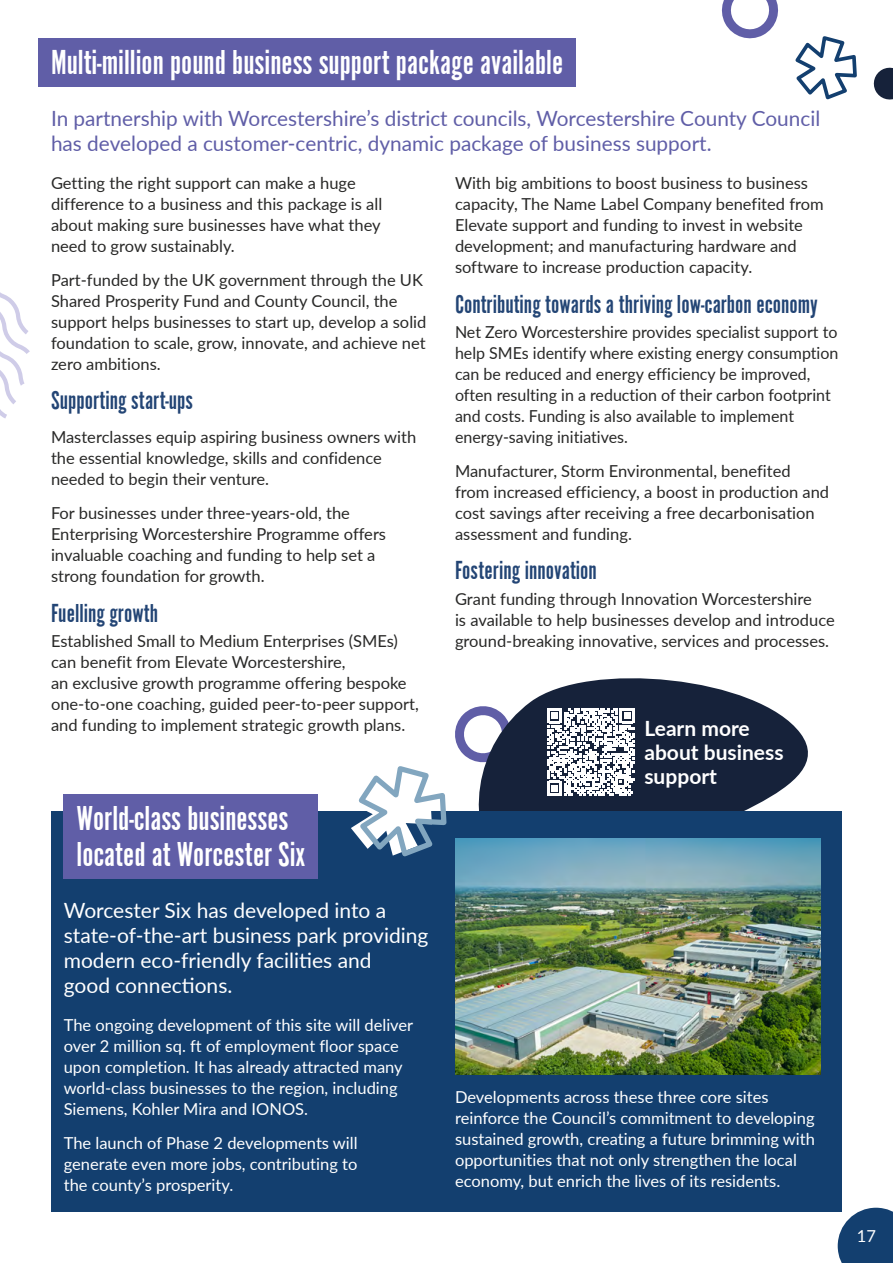
<style>
.page{position:relative;width:893px;height:1263px;background:#fff}
.page>*{position:absolute;margin:0;border:0;box-sizing:border-box;transform-origin:0 0}
.Article_Title_Violet__H3{font:36.15px "Alternate Got No 1 D";color:#fff}
.Article_Title_Violet__H3-2{font:36px/36px "Alternate Got No 1 D";color:#fff}
.Body_Header__H4__Dark_Blue{font:27px "Alternate Got No 1 D";color:#234575}
.Body_Text__p{font:27px "Alternate Got No 1 D";color:#234575}
.First_Paragraph_Larger_Text__p{font:21px/25.2px "Lato";color:#605ea7}
.First_Paragraph_Larger_Text__p-2{font:21px/25.2px "Lato";color:#fff}
.t1{font:700 21px/24px "Lato";color:#fff}
.Body_Text__p-2{font:16.5px/21px "Lato";color:#282827}
.Body_Text__p-3{font:16.5px/21px "Lato";color:#fff}
</style>
<div class="page">
<svg style="left:514px;top:678px;width:294px;height:133px;fill:#16223a"></svg>
<svg style="left:547px;top:708px;width:88px;height:88px"></svg>
<div style="left:38px;top:38px;width:538px;height:48px;background:#605ea7"></div>
<svg style="left:721px;top:0;width:58px;height:39px"></svg>
<svg style="left:873px;top:67px;width:20px;height:33px"></svg>
<div style="left:51px;top:811px;width:791px;height:401px;background:#133f6f"></div>
<div style="left:64px;top:794px;width:254px;height:84px;background:#605ea7"></div>
<img style="left:455px;top:838px;width:366px;height:236px">
<svg style="left:795px;top:36px;width:62px;height:64px"></svg>
<svg style="left:351px;top:706px;width:163px;height:155px"></svg>
<svg style="left:0;top:292px;width:30px;height:126px"></svg>
<svg style="left:838px;top:1208px;width:55px;height:55px;background:#2b537e"></svg>
<h3 class="Article_Title_Violet__H3" style="left:51px;top:44px;width:514px">Multi-million pound business support package available</h3>
<p class="First_Paragraph_Larger_Text__p" style="left:51px;top:104px;width:771px">In partnership with Worcestershire’s district councils, Worcestershire County Council has developed a customer-centric, dynamic package of business support.</p>
<p class="Body_Text__p-2" style="left:51px;top:172px;width:333px">Getting the right support can make a huge difference to a business and this package is all about making sure businesses have what they need to grow sustainably.</p>
<p class="Body_Text__p-2" style="left:51px;top:268px;width:377px">Part-funded by the UK government through the UK Shared Prosperity Fund and County Council, the support helps businesses to start up, develop a solid foundation to scale, grow, innovate, and achieve net zero ambitions.</p>
<p class="Body_Text__p" style="left:51px;top:387px;width:143px">Supporting start-ups</p>
<p class="Body_Text__p-2" style="left:51px;top:426px;width:367px">Masterclasses equip aspiring business owners with the essential knowledge, skills and confidence needed to begin their venture.</p>
<p class="Body_Text__p-2" style="left:51px;top:502px;width:337px">For businesses under three-years-old, the Enterprising Worcestershire Programme offers invaluable coaching and funding to help set a strong foundation for growth.</p>
<p class="Body_Header__H4__Dark_Blue" style="left:51px;top:599px;width:109px">Fuelling growth</p>
<p class="Body_Text__p-2" style="left:51px;top:630px;width:369px">Established Small to Medium Enterprises (SMEs) can benefit from Elevate Worcestershire,<br>an exclusive growth programme offering bespoke one-to-one coaching, guided peer-to-peer support, and funding to implement strategic growth plans.</p>
<p class="Body_Text__p-2" style="left:455px;top:172px;width:370px">With big ambitions to boost business to business capacity, The Name Label Company benefited from Elevate support and funding to invest in website development; and manufacturing hardware and software to increase production capacity.</p>
<p class="Body_Header__H4__Dark_Blue" style="left:455px;top:290px;width:364px">Contributing towards a thriving low-carbon economy</p>
<p class="Body_Text__p-2" style="left:455px;top:321px;width:385px">Net Zero Worcestershire provides specialist support to help SMEs identify where existing energy consumption can be reduced and energy efficiency be improved, often resulting in a reduction of their carbon footprint and costs. Funding is also available to implement energy-saving initiatives.</p>
<p class="Body_Text__p-2" style="left:455px;top:459px;width:376px">Manufacturer, Storm Environmental, benefited from increased efficiency, a boost in production and cost savings after receiving a free decarbonisation assessment and funding.</p>
<p class="Body_Header__H4__Dark_Blue" style="left:455px;top:557px;width:143px">Fostering innovation</p>
<p class="Body_Text__p-2" style="left:455px;top:587px;width:381px">Grant funding through Innovation Worcestershire<br>is available to help businesses develop and introduce ground-breaking innovative, services and processes.</p>
<p class="t1" style="left:644px;top:716px;width:141px">Learn more about business support</p>
<h3 class="Article_Title_Violet__H3-2" style="left:77px;top:800px;width:230px">World-class businesses located at Worcester Six</h3>
<p class="First_Paragraph_Larger_Text__p-2" style="left:64px;top:896px;width:366px">Worcester Six has developed into a state-of-the-art business park providing modern eco-friendly facilities and<br>good connections.</p>
<p class="Body_Text__p-3" style="left:64px;top:1014px;width:351px">The ongoing development of this site will deliver over 2 million sq. ft of employment floor space upon completion. It has already attracted many world-class businesses to the region, including Siemens, Kohler Mira and IONOS.</p>
<p class="Body_Text__p-3" style="left:64px;top:1132px;width:295px;text-align:justify">The launch of Phase 2 developments will generate even more jobs, contributing to the county’s prosperity.</p>
<p class="Body_Text__p-3" style="left:455px;top:1085px;width:361px">Developments across these three core sites reinforce the Council’s commitment to developing sustained growth, creating a future brimming with opportunities that not only strengthen the local economy, but enrich the lives of its residents.</p>
<p class="Body_Text__p-3" style="left:857px;top:1225px;width:21px">17</p>
</div>
